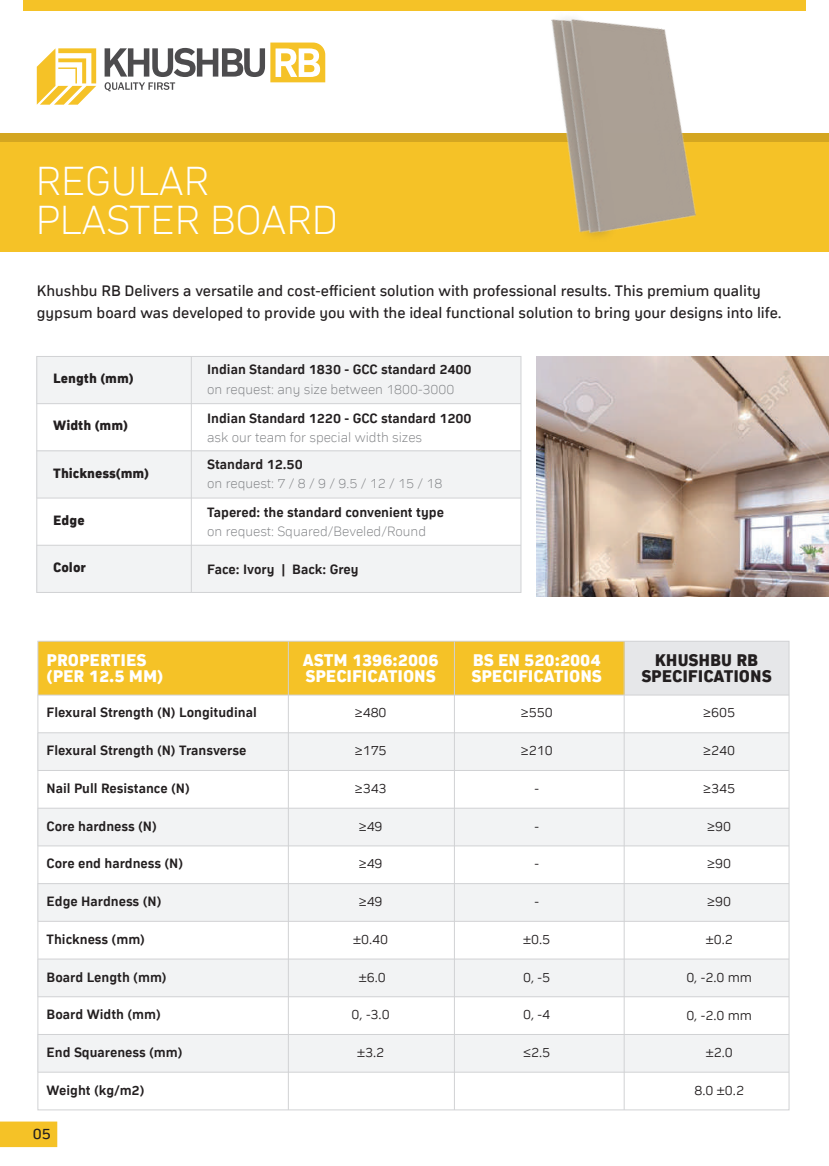
<style>
.page{position:relative;width:829px;height:1166px;background:#fff}
.page>*{position:absolute;margin:0;border:0;box-sizing:border-box;transform-origin:0 0}
.t1{font:42px/38.5px "asse Regular 4";color:#fff}
.t2{font:17.5px/15.8px "asse Regular 7";color:#fff}
.t3{font:17.5px/15.8px "asse Regular 7";color:#231f20;text-align:center}
.t4{font:15.75px/22.4px "asse Regular 11";color:#231f20}
.t5{font:14px "asse Regular 5";color:#231f20}
.t6{font:14px "asse Regular 4";color:#808285}
.t7{font:14px "asse Regular 6";color:#231f20}
.t8{font:14px "asse Regular 7";color:#231f20}
</style>
<div class="page">
<div style="left:0;top:133px;width:828px;height:119px;background:#f5c227"></div>
<div style="left:0;top:133px;width:828px;height:9px;background:#d4a621"></div>
<div style="left:37px;top:356px;width:484px;height:48px;background:#f2f3f4"></div>
<div style="left:37px;top:451px;width:484px;height:47px;background:#f2f3f4"></div>
<div style="left:37px;top:545px;width:484px;height:47px;background:#f2f3f4"></div>
<div style="left:38px;top:733px;width:751px;height:37px;background:#f2f3f4"></div>
<div style="left:38px;top:808px;width:751px;height:38px;background:#f2f3f4"></div>
<div style="left:38px;top:883px;width:751px;height:38px;background:#f2f3f4"></div>
<div style="left:38px;top:959px;width:751px;height:38px;background:#f2f3f4"></div>
<div style="left:38px;top:1034px;width:751px;height:38px;background:#f2f3f4"></div>
<div style="left:624px;top:641px;width:165px;height:54px;background:#e6e7e9"></div>
<div style="left:38px;top:641px;width:586px;height:54px;background:#f5c227"></div>
<svg style="left:37px;top:48px;width:59px;height:57px"></svg>
<svg style="left:105px;top:43px;width:220px;height:48px"></svg>
<div style="left:36px;top:356px;width:485px;height:237px;border:1px solid #d1d2d4"></div>
<hr style="left:37px;top:545px;width:484px;height:1px;background:#d1d2d4">
<hr style="left:37px;top:498px;width:484px;height:1px;background:#d1d2d4">
<hr style="left:37px;top:450px;width:484px;height:1px;background:#d1d2d4">
<hr style="left:37px;top:403px;width:484px;height:1px;background:#d1d2d4">
<hr style="left:191px;top:356px;width:1px;height:236px;background:#d1d2d4">
<hr style="left:38px;top:1072px;width:751px;height:1px;background:#d1d2d4">
<hr style="left:38px;top:1034px;width:751px;height:1px;background:#d1d2d4">
<hr style="left:38px;top:996px;width:751px;height:1px;background:#d1d2d4">
<hr style="left:38px;top:958px;width:751px;height:1px;background:#d1d2d4">
<hr style="left:38px;top:921px;width:751px;height:1px;background:#d1d2d4">
<hr style="left:38px;top:883px;width:751px;height:1px;background:#d1d2d4">
<hr style="left:38px;top:845px;width:751px;height:1px;background:#d1d2d4">
<hr style="left:38px;top:808px;width:751px;height:1px;background:#d1d2d4">
<hr style="left:38px;top:770px;width:751px;height:1px;background:#d1d2d4">
<hr style="left:38px;top:732px;width:751px;height:1px;background:#d1d2d4">
<hr style="left:38px;top:694px;width:751px;height:1px;background:#d1d2d4">
<hr style="left:623px;top:641px;width:1px;height:469px;background:#d1d2d4">
<hr style="left:454px;top:641px;width:1px;height:469px;background:#d1d2d4">
<hr style="left:288px;top:641px;width:1px;height:469px;background:#d1d2d4">
<img style="left:536px;top:356px;width:292px;height:240px">
<img style="left:518px;top:10px;width:223px;height:227px">
<div style="left:23px;top:0;width:782px;height:10px;background:#f5c227"></div>
<svg style="left:0;top:1121px;width:57px;height:26px"></svg>
<h1 class="t1" style="left:36px;top:161px;width:304px">REGULAR<br>PLASTER BOARD</h1>
<p class="t4" style="left:37px;top:279px;width:746px">Khushbu RB Delivers a versatile and cost-efficient solution with professional results. This premium quality gypsum board was developed to provide you with the ideal functional solution to bring your designs into life.</p>
<p class="t8" style="left:53px;top:370px;width:82px">Length (mm)</p>
<p class="t8" style="left:53px;top:417px;width:76px">Width (mm)</p>
<p class="t8" style="left:53px;top:465px;width:97px">Thickness(mm)</p>
<p class="t8" style="left:53px;top:512px;width:33px">Edge</p>
<p class="t8" style="left:53px;top:559px;width:34px">Color</p>
<p class="t5" style="left:207px;top:362px;width:266px">Indian Standard 1830 - GCC standard 2400</p>
<p class="t6" style="left:207px;top:381px;width:249px">on request: any size between 1800-3000</p>
<p class="t5" style="left:207px;top:410px;width:266px">Indian Standard 1220 - GCC standard 1200</p>
<p class="t6" style="left:207px;top:429px;width:216px">ask our team for special width sizes</p>
<p class="t5" style="left:207px;top:456px;width:97px">Standard 12.50</p>
<p class="t6" style="left:207px;top:475px;width:236px">on request: 7 / 8 / 9 / 9.5 / 12 / 15 / 18</p>
<p class="t5" style="left:207px;top:504px;width:238px">Tapered: the standard convenient type</p>
<p class="t6" style="left:207px;top:523px;width:220px">on request: Squared/Beveled/Round</p>
<p class="t5" style="left:207px;top:562px;width:153px">Face: Ivory | Back: Grey</p>
<p class="t2" style="left:47px;top:652px;width:118px">PROPERTIES (PER 12.5 MM)</p>
<p class="t2" style="left:303px;top:652px;width:137px">ASTM 1396:2006<br>SPECIFICATIONS</p>
<p class="t2" style="left:471px;top:652px;width:132px">BS EN 520:2004<br>SPECIFICATIONS</p>
<p class="t3" style="left:641px;top:652px;width:132px">KHUSHBU RB<br>SPECIFICATIONS</p>
<p class="t5" style="left:47px;top:704px;width:211px">Flexural Strength (N) Longitudinal</p>
<p class="t5" style="left:47px;top:742px;width:201px">Flexural Strength (N) Transverse</p>
<p class="t5" style="left:47px;top:780px;width:145px">Nail Pull Resistance (N)</p>
<p class="t5" style="left:47px;top:818px;width:112px">Core hardness (N)</p>
<p class="t5" style="left:47px;top:855px;width:138px">Core end hardness (N)</p>
<p class="t5" style="left:47px;top:893px;width:116px">Edge Hardness (N)</p>
<p class="t5" style="left:47px;top:931px;width:100px">Thickness (mm)</p>
<p class="t5" style="left:47px;top:969px;width:122px">Board Length (mm)</p>
<p class="t5" style="left:47px;top:1006px;width:116px">Board Width (mm)</p>
<p class="t5" style="left:47px;top:1044px;width:137px">End Squareness (mm)</p>
<p class="t5" style="left:47px;top:1082px;width:99px">Weight (kg/m2)</p>
<p class="t4" style="left:33px;top:1122px;width:20px">05</p>
<p class="t7" style="left:354px;top:704px;width:33px">≥480</p>
<p class="t7" style="left:354px;top:742px;width:33px">≥175</p>
<p class="t7" style="left:354px;top:780px;width:33px">≥343</p>
<p class="t7" style="left:358px;top:818px;width:25px">≥49</p>
<p class="t7" style="left:358px;top:855px;width:25px">≥49</p>
<p class="t7" style="left:358px;top:893px;width:25px">≥49</p>
<p class="t7" style="left:353px;top:931px;width:36px">±0.40</p>
<p class="t7" style="left:359px;top:969px;width:29px">±6.0</p>
<p class="t7" style="left:351px;top:1007px;width:40px">0, -3.0</p>
<p class="t7" style="left:357px;top:1044px;width:29px">±3.2</p>
<p class="t7" style="left:520px;top:704px;width:33px">≥550</p>
<p class="t7" style="left:520px;top:742px;width:33px">≥210</p>
<p class="t7" style="left:534px;top:780px;width:6px">-</p>
<p class="t7" style="left:534px;top:818px;width:6px">-</p>
<p class="t7" style="left:534px;top:855px;width:6px">-</p>
<p class="t7" style="left:534px;top:893px;width:6px">-</p>
<p class="t7" style="left:523px;top:931px;width:29px">±0.5</p>
<p class="t7" style="left:523px;top:969px;width:29px">0, -5</p>
<p class="t7" style="left:523px;top:1007px;width:29px">0, -4</p>
<p class="t7" style="left:523px;top:1044px;width:29px">≤2.5</p>
<p class="t7" style="left:703px;top:704px;width:33px">≥605</p>
<p class="t7" style="left:703px;top:742px;width:33px">≥240</p>
<p class="t7" style="left:703px;top:780px;width:33px">≥345</p>
<p class="t7" style="left:707px;top:818px;width:25px">≥90</p>
<p class="t7" style="left:707px;top:856px;width:25px">≥90</p>
<p class="t7" style="left:707px;top:893px;width:25px">≥90</p>
<p class="t7" style="left:705px;top:931px;width:29px">±0.2</p>
<p class="t7" style="left:686px;top:969px;width:67px">0, -2.0 mm</p>
<p class="t7" style="left:686px;top:1007px;width:67px">0, -2.0 mm</p>
<p class="t7" style="left:705px;top:1044px;width:29px">±2.0</p>
<p class="t7" style="left:694px;top:1082px;width:51px">8.0 ±0.2</p>
</div>
